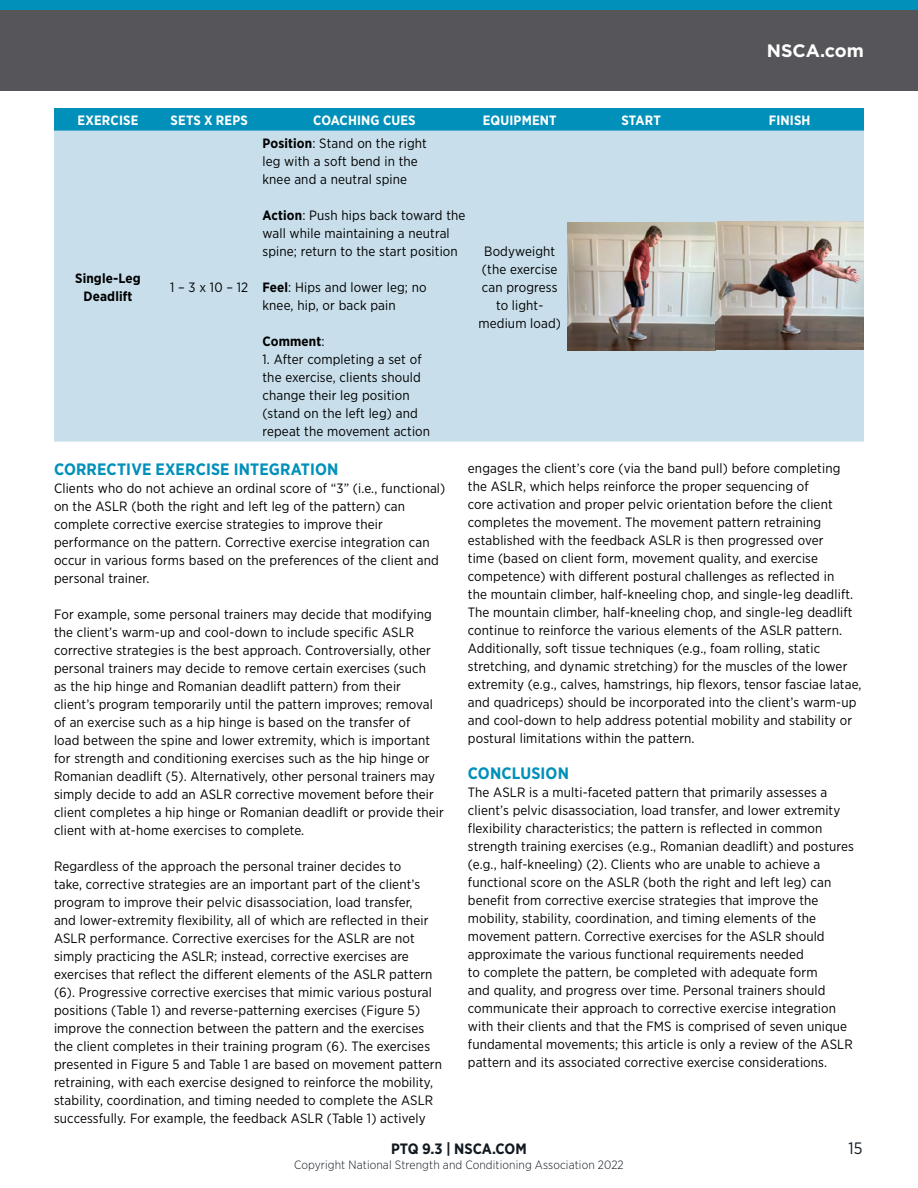
<style>
.page{position:relative;width:918px;height:1188px;background:#fff}
.page>*{position:absolute;margin:0;border:0;box-sizing:border-box;transform-origin:0 0}
.t1{font:700 18px "Gotham";color:#fff}
.t2{font:700 16.5px "Gotham Narrow";letter-spacing:.01em;color:#0090ba}
.t3{font:16.5px "Gotham Narrow";color:#111920}
.t4{font:700 15px "Gotham Narrow";color:#111920}
.t5{font:13.5px/18px "Gotham Narrow";letter-spacing:.01em;color:#000}
.t6{font:700 13.5px "Gotham Narrow";letter-spacing:.01em;color:#fff}
.t7{font:700 13.5px/18px "Gotham Narrow";letter-spacing:.01em;color:#000;text-align:center}
.t8{font:300 12px "Gotham Narrow";letter-spacing:.01em;color:#111920}
.s1{font-weight:700}
.s2{font-weight:400}
</style>
<div class="page">
<div style="left:0;top:0;width:918px;height:17px;background:#0090ba"></div>
<div style="left:0;top:10px;width:918px;height:81px;background:#56565a"></div>
<div style="left:54px;top:108px;width:810px;height:23px;background:#0090ba"></div>
<div style="left:54px;top:131px;width:810px;height:311px;background:#c8dfeb"></div>
<img style="left:567px;top:222px;width:297px;height:128px">
<h1 class="t1" style="left:767px;top:39px;width:99px">NSCA.com</h1>
<p class="t6" style="left:78px;top:111px;width:62px">EXERCISE</p>
<p class="t6" style="left:171px;top:111px;width:79px">SETS X REPS</p>
<p class="t6" style="left:313px;top:111px;width:104px">COACHING CUES</p>
<p class="t6" style="left:483px;top:111px;width:75px">EQUIPMENT</p>
<p class="t6" style="left:622px;top:111px;width:41px">START</p>
<p class="t6" style="left:769px;top:111px;width:43px">FINISH</p>
<p class="t7" style="left:75px;top:269px;width:67px">Single-Leg<br>Deadlift</p>
<p class="t5" style="left:170px;top:278px;width:80px">1 – 3 x 10 – 12</p>
<p class="t5" style="left:262px;top:134px;width:166px"><span class="s1">Position</span>: Stand on the right leg with a soft bend in the knee and a neutral spine</p>
<p class="t5" style="left:262px;top:206px;width:204px"><span class="s1">Action</span>: Push hips back toward the wall while maintaining a neutral spine; return to the start position</p>
<p class="t5" style="left:262px;top:278px;width:166px"><span class="s1">Feel</span>: Hips and lower leg; no knee, hip, or back pain</p>
<p class="t7" style="left:262px;top:332px;width:64px">Comment<span class="s2">:</span></p>
<p class="t5" style="left:262px;top:350px;width:169px">1. After completing a set of the exercise, clients should change their leg position (stand on the left leg) and repeat the movement action</p>
<p class="t5" style="left:478px;top:242px;width:84px;text-align:center">Bodyweight (the exercise can progress to light&shy;medium load)</p>
<p class="t2" style="left:54px;top:459px;width:286px">CORRECTIVE EXERCISE INTEGRATION</p>
<p class="t5" style="left:54px;top:479px;width:393px">Clients who do not achieve an ordinal score of “3” (i.e., functional) on the ASLR (both the right and left leg of the pattern) can complete corrective exercise strategies to improve their performance on the pattern. Corrective exercise integration can occur in various forms based on the preferences of the client and personal trainer.</p>
<p class="t5" style="left:54px;top:605px;width:391px">For example, some personal trainers may decide that modifying the client’s warm-up and cool-down to include specific ASLR corrective strategies is the best approach. Controversially, other personal trainers may decide to remove certain exercises (such<br>as the hip hinge and Romanian deadlift pattern) from their client’s program temporarily until the pattern improves; removal of an exercise such as a hip hinge is based on the transfer of<br>load between the spine and lower extremity, which is important for strength and conditioning exercises such as the hip hinge or Romanian deadlift (5). Alternatively, other personal trainers may simply decide to add an ASLR corrective movement before their client completes a hip hinge or Romanian deadlift or provide their client with at-home exercises to complete.</p>
<p class="t5" style="left:54px;top:857px;width:390px">Regardless of the approach the personal trainer decides to<br>take, corrective strategies are an important part of the client’s program to improve their pelvic disassociation, load transfer,<br>and lower-extremity flexibility, all of which are reflected in their ASLR performance. Corrective exercises for the ASLR are not simply practicing the ASLR; instead, corrective exercises are exercises that reflect the different elements of the ASLR pattern (6). Progressive corrective exercises that mimic various postural positions (Table 1) and reverse-patterning exercises (Figure 5) improve the connection between the pattern and the exercises the client completes in their training program (6). The exercises presented in Figure 5 and Table 1 are based on movement pattern retraining, with each exercise designed to reinforce the mobility, stability, coordination, and timing needed to complete the ASLR successfully. For example, the feedback ASLR (Table 1) actively</p>
<p class="t5" style="left:468px;top:459px;width:395px">engages the client’s core (via the band pull) before completing the ASLR, which helps reinforce the proper sequencing of<br>core activation and proper pelvic orientation before the client completes the movement. The movement pattern retraining established with the feedback ASLR is then progressed over<br>time (based on client form, movement quality, and exercise competence) with different postural challenges as reflected in<br>the mountain climber, half-kneeling chop, and single-leg deadlift.<br>The mountain climber, half-kneeling chop, and single-leg deadlift continue to reinforce the various elements of the ASLR pattern.<br>Additionally, soft tissue techniques (e.g., foam rolling, static stretching, and dynamic stretching) for the muscles of the lower extremity (e.g., calves, hamstrings, hip flexors, tensor fasciae latae, and quadriceps) should be incorporated into the client’s warm-up and cool-down to help address potential mobility and stability or postural limitations within the pattern.</p>
<p class="t2" style="left:468px;top:763px;width:103px">CONCLUSION</p>
<p class="t5" style="left:468px;top:783px;width:388px">The ASLR is a multi-faceted pattern that primarily assesses a client’s pelvic disassociation, load transfer, and lower extremity flexibility characteristics; the pattern is reflected in common strength training exercises (e.g., Romanian deadlift) and postures (e.g., half-kneeling) (2). Clients who are unable to achieve a functional score on the ASLR (both the right and left leg) can benefit from corrective exercise strategies that improve the mobility, stability, coordination, and timing elements of the movement pattern. Corrective exercises for the ASLR should approximate the various functional requirements needed<br>to complete the pattern, be completed with adequate form<br>and quality, and progress over time. Personal trainers should communicate their approach to corrective exercise integration with their clients and that the FMS is comprised of seven unique fundamental movements; this article is only a review of the ASLR pattern and its associated corrective exercise considerations.</p>
<p class="t4" style="left:391px;top:1139px;width:137px">PTQ 9.3 | NSCA.COM</p>
<p class="t3" style="left:849px;top:1138px;width:15px">15</p>
<p class="t8" style="left:294px;top:1157px;width:331px">Copyright National Strength and Conditioning Association 2022</p>
</div>
